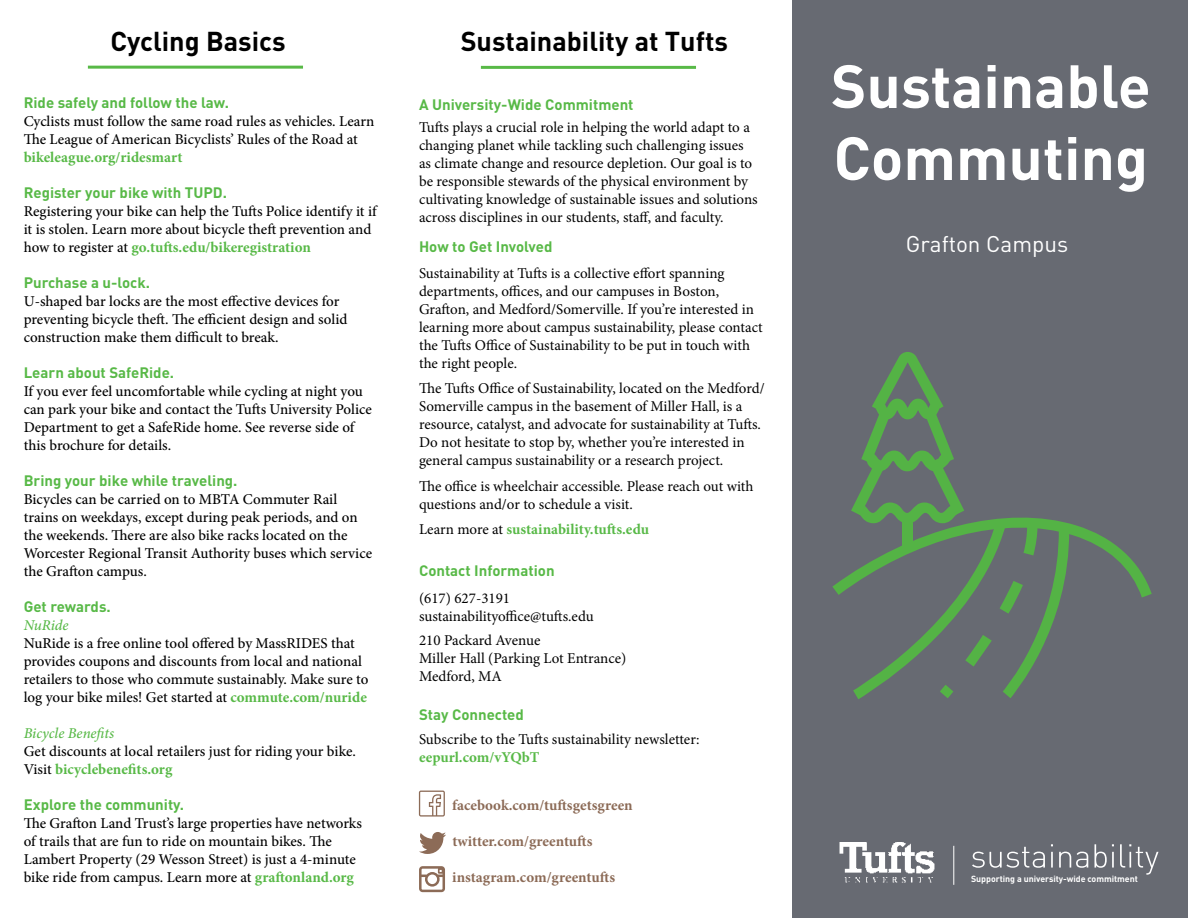
<style>
.page{position:relative;width:1188px;height:918px;background:#fff}
.page>*{position:absolute;margin:0;border:0;box-sizing:border-box;transform-origin:0 0}
.t1{font:700 60px/72px "DIN";color:#fff}
.t2{font:700 27px "DIN";color:#000}
.t3{font:22.5px "DIN";color:#fff}
.t4{font:500 15px/18px "Minion Pro";color:#000}
.t5{font:15px/18px "Minion Pro";letter-spacing:-.005em;color:#000}
.t6{font:700 15px "DIN";color:#58b947}
.t7{font:700 15px "Minion Pro";color:#58b947}
.t8{font:700 15px "Minion Pro";color:#8c6b57}
.t9{font:italic 500 15px "Minion Pro";letter-spacing:-.005em;color:#58b947}
.t10{font:700 8.85px "DIN";letter-spacing:-.005em;color:#fff}
.s1{font-weight:700;color:#58b947}
.s2{font-weight:400;color:#000}
</style>
<div class="page">
<div style="left:793px;top:0;width:395px;height:918px;background:#676a72"></div>
<svg style="left:972px;top:844px;width:187px;height:31px"></svg>
<img style="left:839px;top:842px;width:96px;height:41px">
<hr style="left:953px;top:846px;width:1px;height:39px;background:#fff">
<svg style="left:419px;top:866px;width:26px;height:26px"></svg>
<svg style="left:419px;top:832px;width:27px;height:22px"></svg>
<svg style="left:419px;top:791px;width:26px;height:26px"></svg>
<svg style="left:832px;top:352px;width:320px;height:347px"></svg>
<hr style="left:88px;top:66px;width:215px;height:3px;background:#58b947">
<hr style="left:481px;top:66px;width:215px;height:3px;background:#58b947">
<h2 class="t2" style="left:110px;top:23px;width:177px">Cycling Basics</h2>
<p class="t6" style="left:24px;top:93px;width:207px">Ride safely and follow the law.</p>
<p class="t4" style="left:24px;top:112px;width:352px">Cyclists must follow the same road rules as vehicles. Learn<br>The League of American Bicyclists’ Rules of the Road at</p>
<p class="t7" style="left:24px;top:147px;width:160px">bikeleague.org/ridesmart</p>
<p class="t6" style="left:24px;top:183px;width:205px">Register your bike with TUPD.</p>
<p class="t4" style="left:24px;top:202px;width:354px">Registering your bike can help the Tufts Police identify it if it is stolen. Learn more about bicycle theft prevention and how to register at <span class="s1">go.tufts.edu/bikeregistration</span></p>
<p class="t6" style="left:24px;top:273px;width:128px">Purchase a u-lock.</p>
<p class="t4" style="left:24px;top:292px;width:325px">U-shaped bar locks are the most effective devices for preventing bicycle theft. The efficient design and solid construction make them difficult to break.</p>
<p class="t6" style="left:24px;top:363px;width:152px">Learn about SafeRide.</p>
<p class="t4" style="left:24px;top:382px;width:350px">If you ever feel uncomfortable while cycling at night you can park your bike and contact the Tufts University Police Department to get a SafeRide home. See reverse side of this brochure for details.</p>
<p class="t6" style="left:24px;top:471px;width:215px">Bring your bike while traveling.</p>
<p class="t4" style="left:24px;top:490px;width:350px">Bicycles can be carried on to MBTA Commuter Rail trains on weekdays, except during peak periods, and on the weekends. There are also bike racks located on the Worcester Regional Transit Authority buses which service the Grafton campus.</p>
<p class="t6" style="left:24px;top:597px;width:89px">Get rewards.</p>
<p class="t9" style="left:24px;top:615px;width:46px">NuRide</p>
<p class="t4" style="left:24px;top:634px;width:346px">NuRide is a free online tool offered by MassRIDES that provides coupons and discounts from local and national retailers to those who commute sustainably. Make sure to log your bike miles! Get started at <span class="s1">commute.com/nuride</span></p>
<p class="t9" style="left:24px;top:723px;width:92px">Bicycle Benefits</p>
<p class="t4" style="left:24px;top:742px;width:334px">Get discounts at local retailers just for riding your bike.<br>Visit <span class="s1">bicyclebenefits.org</span></p>
<p class="t6" style="left:24px;top:795px;width:162px">Explore the community.</p>
<p class="t4" style="left:24px;top:814px;width:340px">The Grafton Land Trust’s large properties have networks of trails that are fun to ride on mountain bikes. The Lambert Property (29 Wesson Street) is just a 4-minute bike ride from campus. Learn more at <span class="s1">graftonland.org</span></p>
<h2 class="t2" style="left:461px;top:24px;width:269px">Sustainability at Tufts</h2>
<p class="t6" style="left:419px;top:94px;width:216px">A University-Wide Commitment</p>
<p class="t5" style="left:419px;top:118px;width:340px">Tufts plays a crucial role in helping the world adapt to a changing planet while tackling such challenging issues as climate change and resource depletion. Our goal is to be responsible stewards of the physical environment by cultivating knowledge of sustainable issues and solutions across disciplines in our students, staff, and faculty.</p>
<p class="t6" style="left:419px;top:237px;width:135px">How to Get Involved</p>
<p class="t5" style="left:419px;top:264px;width:345px">Sustainability at Tufts is a collective effort spanning departments, offices, and our campuses in Boston, Grafton, and Medford/Somerville. If you’re interested in learning more about campus sustainability, please contact the Tufts Office of Sustainability to be put in touch with the right people.</p>
<p class="t5" style="left:419px;top:379px;width:347px">The Tufts Office of Sustainability, located on the Medford/ Somerville campus in the basement of Miller Hall, is a resource, catalyst, and advocate for sustainability at Tufts.<br>Do not hesitate to stop by, whether you’re interested in general campus sustainability or a research project.</p>
<p class="t5" style="left:419px;top:477px;width:336px">The office is wheelchair accessible. Please reach out with questions and/or to schedule a visit.</p>
<p class="t7" style="left:419px;top:519px;width:232px"><span class="s2">Learn more at</span> sustainability.tufts.edu</p>
<p class="t6" style="left:419px;top:561px;width:137px">Contact Information</p>
<p class="t5" style="left:419px;top:589px;width:176px">(617) 627-3191 sustainabilityoffice@tufts.edu</p>
<p class="t5" style="left:419px;top:631px;width:209px">210 Packard Avenue<br>Miller Hall (Parking Lot Entrance)<br>Medford, MA</p>
<p class="t6" style="left:419px;top:705px;width:106px">Stay Connected</p>
<p class="t5" style="left:419px;top:730px;width:282px">Subscribe to the Tufts sustainability newsletter:</p>
<p class="t7" style="left:419px;top:747px;width:122px">eepurl.com/vYQbT</p>
<p class="t8" style="left:452px;top:795px;width:182px">facebook.com/tuftsgetsgreen</p>
<p class="t8" style="left:453px;top:831px;width:142px">twitter.com/greentufts</p>
<p class="t8" style="left:452px;top:867px;width:164px">instagram.com/greentufts</p>
<h1 class="t1" style="left:831px;top:48px;width:321px">Sustainable<br>Commuting</h1>
<h3 class="t3" style="left:906px;top:230px;width:164px">Grafton Campus</h3>
<p class="t10" style="left:971px;top:873px;width:168px">Supporting a university-wide commitment</p>
</div>
